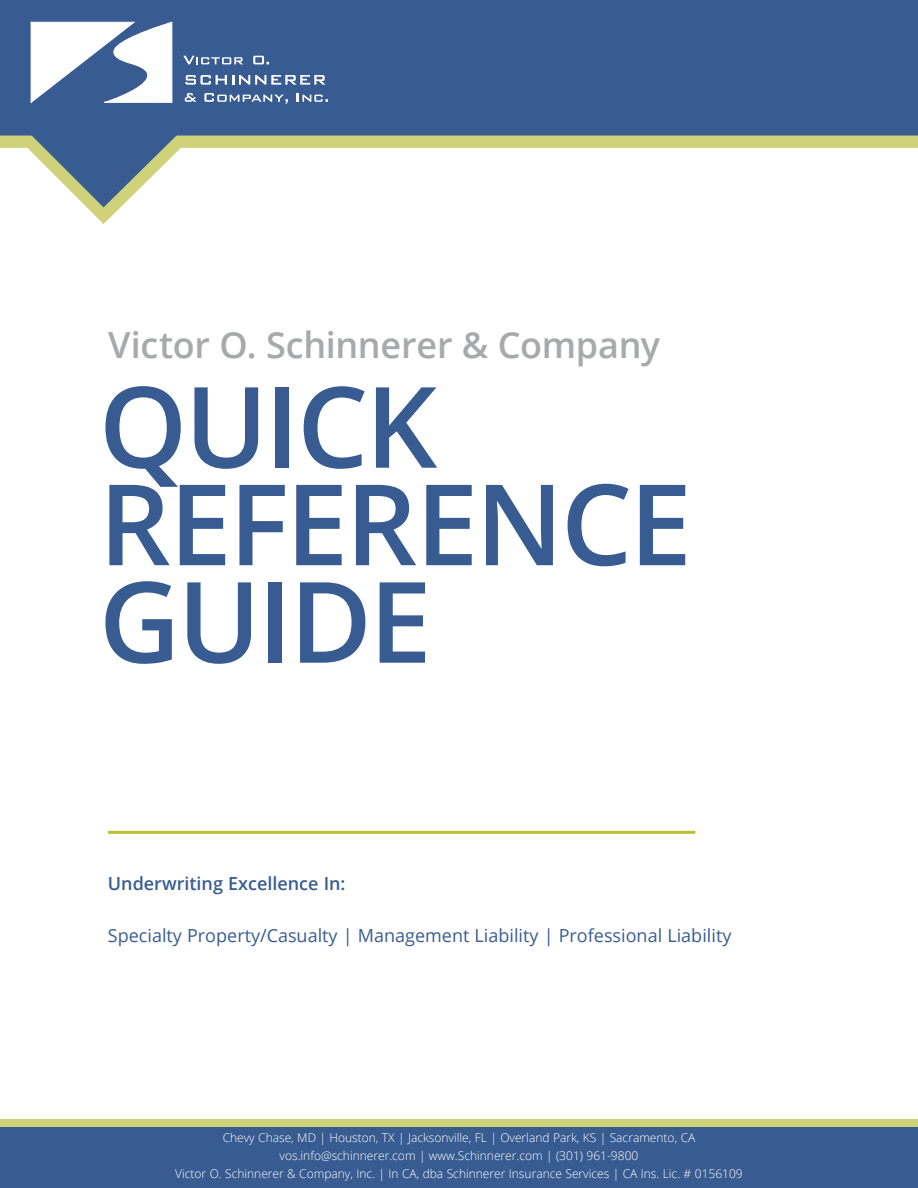
<style>
.page{position:relative;width:918px;height:1188px;background:#fff}
.page>*{position:absolute;margin:0;border:0;box-sizing:border-box;transform-origin:0 0}
.t1{font:600 112.5px "Open Sans";letter-spacing:-.025em;color:#385c91}
.t2{font:600 36px "Open Sans";letter-spacing:-.01em;color:#a8a9ad}
.SCH_Specs{font:18px "Open Sans";color:#385c91}
.SCH_Specs-2{font:600 18px "Open Sans";color:#385c91}
.Folio_Left_Page{font:300 12px "Open Sans";color:#fff}
</style>
<div class="page">
<svg style="left:0;top:136px;width:918px;height:12px;background:#d0d27b"></svg>
<div style="left:0;top:1120px;width:918px;height:67px;background:#d0d27a"></div>
<div style="left:0;top:1127px;width:918px;height:61px;background:#385c91"></div>
<hr style="left:108px;top:831px;width:587px;height:3px;background:#b9c033">
<div style="left:0;top:0;width:918px;height:136px;background:#385c91"></div>
<svg style="left:28px;top:22px;width:300px;height:202px"></svg>
<p class="t2" style="left:108px;top:320px;width:554px">Victor O. Schinnerer &amp; Company</p>
<p class="t1" style="left:99px;top:350px;width:340px">QUICK</p>
<p class="t1" style="left:99px;top:447px;width:595px">REFERENCE</p>
<p class="t1" style="left:99px;top:545px;width:334px">GUIDE</p>
<p class="SCH_Specs-2" style="left:108px;top:871px;width:239px">Underwriting Excellence In:</p>
<p class="SCH_Specs" style="left:108px;top:923px;width:625px">Specialty Property/Casualty | Management Liability | Professional Liability</p>
<p class="Folio_Left_Page" style="left:223px;top:1129px;width:474px">Chevy Chase, MD | Houston, TX | Jacksonville, FL | Overland Park, KS | Sacramento, CA</p>
<p class="Folio_Left_Page" style="left:280px;top:1148px;width:360px">vos.info@schinnerer.com | www.Schinnerer.com | (301) 961-9800</p>
<p class="Folio_Left_Page" style="left:175px;top:1166px;width:569px">Victor O. Schinnerer &amp; Company, Inc. | In CA, dba Schinnerer Insurance Services | CA Ins. Lic. # 0156109</p>
</div>
